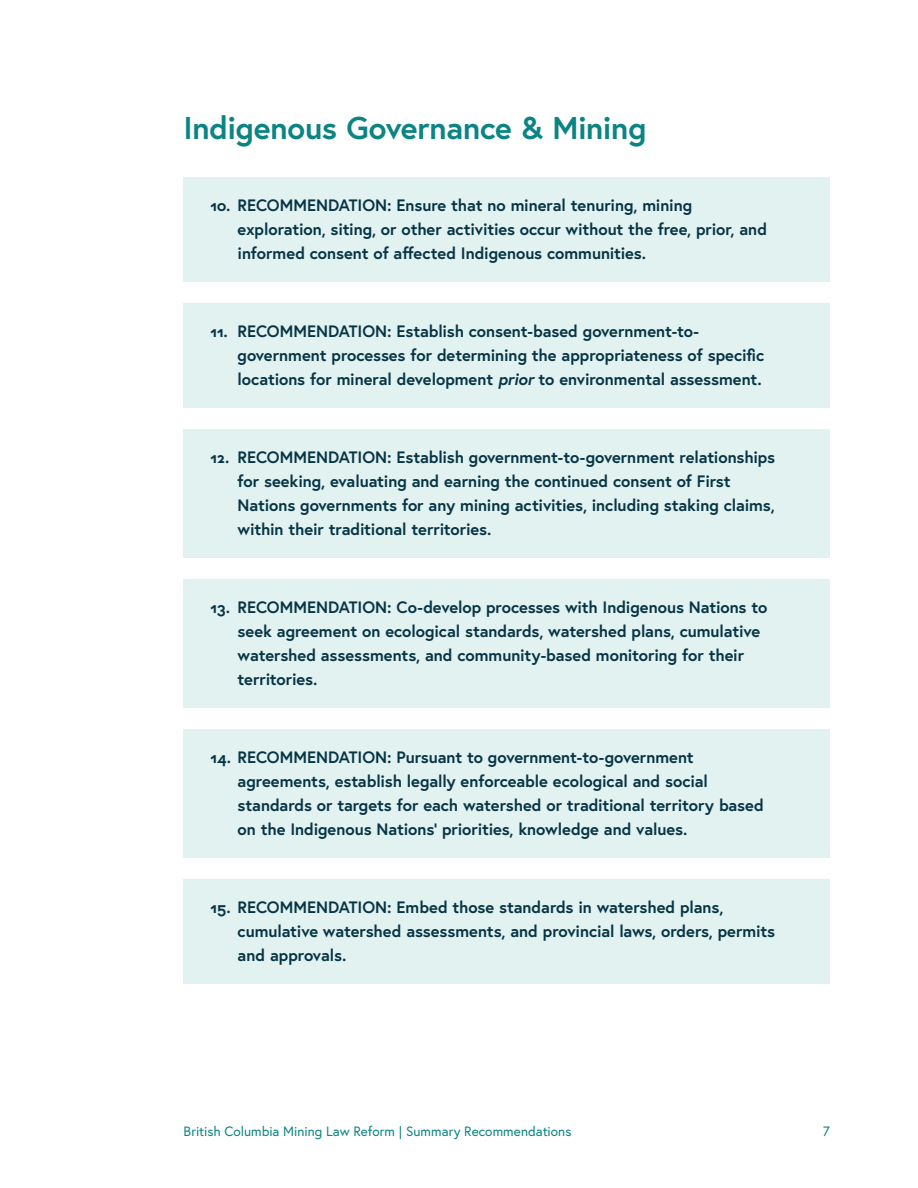
<style>
.page{position:relative;width:918px;height:1188px;background:#fff}
.page>*{position:absolute;margin:0;border:0;box-sizing:border-box;transform-origin:0 0}
.t1{font:700 31.5px "Europa";letter-spacing:-.015em;color:#0b8482}
.recommendation{font:700 16.5px/24px "Europa";letter-spacing:-.005em;color:#073444}
.t2{font:13.5px "Europa";color:#0b8482}
.s1{font-style:italic}
</style>
<div class="page">
<div style="left:184px;top:177px;width:646px;height:105px;background:#e1f2f1"></div>
<div style="left:184px;top:303px;width:646px;height:105px;background:#e1f2f1"></div>
<div style="left:184px;top:429px;width:646px;height:129px;background:#e1f2f1"></div>
<div style="left:184px;top:579px;width:646px;height:129px;background:#e1f2f1"></div>
<div style="left:184px;top:729px;width:646px;height:129px;background:#e1f2f1"></div>
<div style="left:184px;top:879px;width:646px;height:105px;background:#e1f2f1"></div>
<p class="t1" style="left:184px;top:107px;width:464px">Indigenous Governance &amp; Mining</p>
<p class="recommendation" style="left:238px;top:192px;width:531px;text-indent:-27px">10. RECOMMENDATION: Ensure that no mineral tenuring, mining exploration, siting, or other activities occur without the free, prior, and informed consent of affected Indigenous communities.</p>
<p class="recommendation" style="left:238px;top:318px;width:528px;text-indent:-27px">11. RECOMMENDATION: Establish consent-based government-to&shy;government processes for determining the appropriateness of specific locations for mineral development <span class="s1">prior</span> to environmental assessment.</p>
<p class="recommendation" style="left:238px;top:444px;width:539px;text-indent:-27px">12. RECOMMENDATION: Establish government-to-government relationships for seeking, evaluating and earning the continued consent of First Nations governments for any mining activities, including staking claims, within their traditional territories.</p>
<p class="recommendation" style="left:238px;top:594px;width:531px;text-indent:-27px">13. RECOMMENDATION: Co-develop processes with Indigenous Nations to seek agreement on ecological standards, watershed plans, cumulative watershed assessments, and community-based monitoring for their territories.</p>
<p class="recommendation" style="left:238px;top:744px;width:528px;text-indent:-27px">14. RECOMMENDATION: Pursuant to government-to-government agreements, establish legally enforceable ecological and social standards or targets for each watershed or traditional territory based on the Indigenous Nations’ priorities, knowledge and values.</p>
<p class="recommendation" style="left:238px;top:894px;width:539px;text-indent:-27px">15. RECOMMENDATION: Embed those standards in watershed plans, cumulative watershed assessments, and provincial laws, orders, permits and approvals.</p>
<p class="t2" style="left:184px;top:1123px;width:389px">British Columbia Mining Law Reform | Summary Recommendations</p>
<p class="t2" style="left:822px;top:1123px;width:9px">7</p>
</div>
